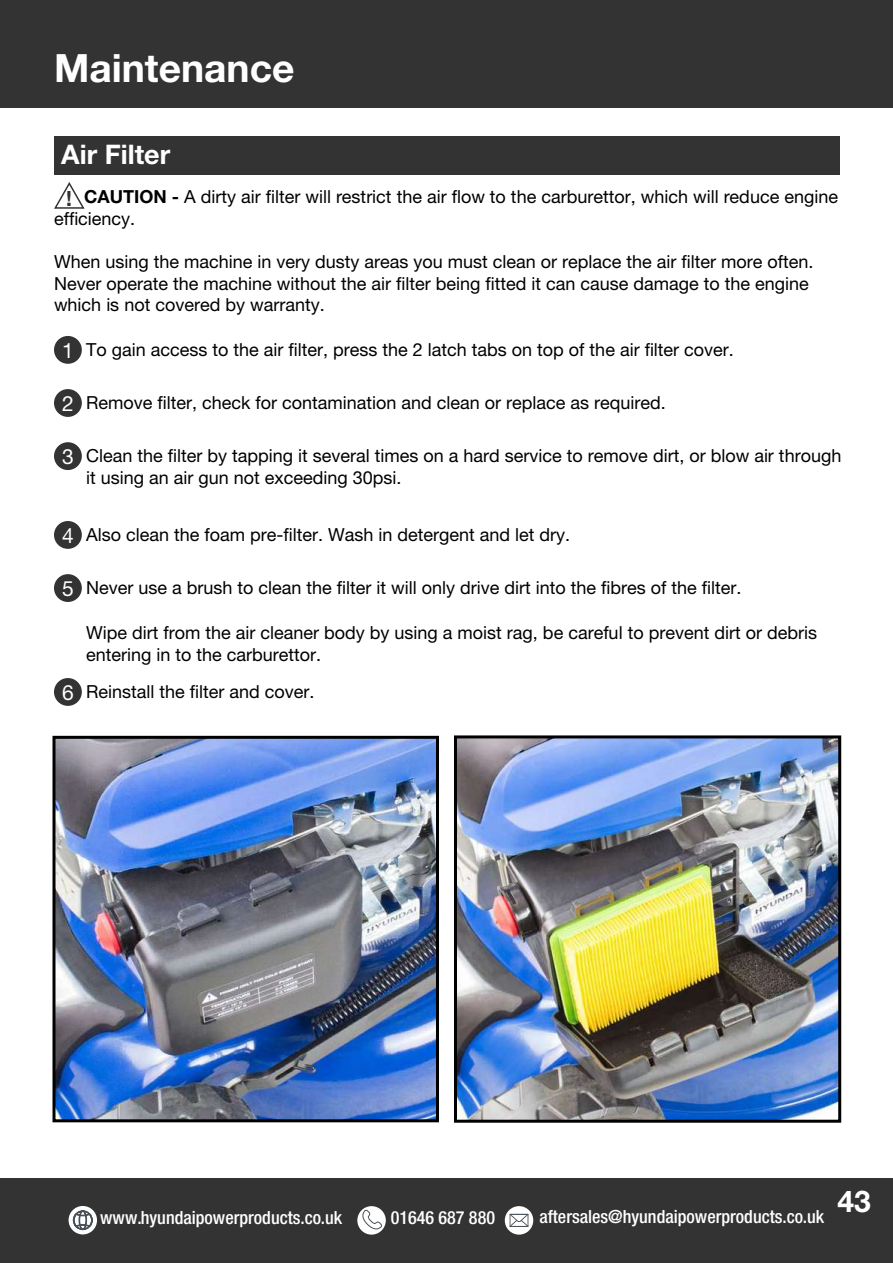
<style>
.page{position:relative;width:893px;height:1263px;background:#fff}
.page>*{position:absolute;margin:0;border:0;box-sizing:border-box;transform-origin:0 0}
.t1{font:700 39px "Helvetica Neue LT Pro";color:#fff}
.t2{font:700 30px "Helvetica Neue LT Pro";color:#fff}
.t3{font:700 27px "Helvetica Neue LT Pro";color:#fff}
.t4{font:21px "Helvetica Neue LT Pro";color:#fff}
.t5{font:700 21px "Helvetica Neue LT Pro";color:#323332}
.t6{font:500 condensed 18.15px "Helvetica Neue LT Pro";color:#fff}
.t7{font:18px/21.6px "Helvetica Neue LT Pro";color:#000}
.s1{font-weight:700}
.s2{font-size:21px;color:#fff}
</style>
<div class="page">
<div style="left:0;top:1178px;width:893px;height:85px;background:#323332"></div>
<div style="left:69px;top:1206px;width:28px;height:28px;background:#fff;border-radius:50%"></div>
<svg style="left:505px;top:1206px;width:28px;height:28px"></svg>
<svg style="left:510px;top:1214px;width:18px;height:13px"></svg>
<div style="left:357px;top:1206px;width:29px;height:28px;background:#fff;border-radius:50%"></div>
<svg style="left:73px;top:1210px;width:20px;height:20px"></svg>
<svg style="left:360px;top:1208px;width:22px;height:22px"></svg>
<div style="left:0;top:0;width:893px;height:107px;background:#323332"></div>
<div style="left:54px;top:136px;width:785px;height:39px;background:#323332"></div>
<div style="left:54px;top:336px;width:28px;height:28px;background:#323332;border-radius:50%"></div>
<div style="left:54px;top:389px;width:28px;height:28px;background:#323332;border-radius:50%"></div>
<div style="left:54px;top:442px;width:28px;height:28px;background:#323332;border-radius:50%"></div>
<div style="left:54px;top:521px;width:28px;height:28px;background:#323332;border-radius:50%"></div>
<div style="left:54px;top:574px;width:28px;height:28px;background:#323332;border-radius:50%"></div>
<div style="left:54px;top:678px;width:28px;height:28px;background:#323332;border-radius:50%"></div>
<svg style="left:54px;top:182px;width:31px;height:27px"></svg>
<img style="left:458px;top:739px;width:379px;height:380px">
<div style="left:454px;top:735px;width:387px;height:388px;border:3px solid #000"></div>
<img style="left:56px;top:740px;width:379px;height:378px">
<div style="left:52px;top:736px;width:387px;height:386px;border:3px solid #000"></div>
<h1 class="t1" style="left:54px;top:44px;width:242px">Maintenance</h1>
<h3 class="t3" style="left:61px;top:138px;width:110px">Air Filter</h3>
<p class="t7" style="left:54px;top:186px;width:785px;text-indent:30px"><span class="s1">CAUTION -</span> A dirty air filter will restrict the air flow to the carburettor, which will reduce engine efficiency.</p>
<p class="t7" style="left:54px;top:250px;width:761px">When using the machine in very dusty areas you must clean or replace the air filter more often.<br>Never operate the machine without the air filter being fitted it can cause damage to the engine which is not covered by warranty.</p>
<p class="t5" style="left:66px;top:185px;width:7px">!</p>
<p class="t7" style="left:62px;top:338px;width:673px"><span class="s2">1</span> To gain access to the air filter, press the 2 latch tabs on top of the air filter cover.</p>
<p class="t7" style="left:62px;top:391px;width:605px"><span class="s2">2</span> Remove filter, check for contamination and clean or replace as required.</p>
<p class="t7" style="left:86px;top:444px;width:757px;line-height:22.5px">Clean the filter by tapping it several times on a hard service to remove dirt, or blow air through it using an air gun not exceeding 30psi.</p>
<p class="t4" style="left:62px;top:444px;width:13px">3</p>
<p class="t7" style="left:62px;top:523px;width:510px"><span class="s2">4</span> Also clean the foam pre-filter. Wash in detergent and let dry.</p>
<p class="t7" style="left:86px;top:576px;width:657px">Never use a brush to clean the filter it will only drive dirt into the fibres of the filter.</p>
<p class="t7" style="left:86px;top:621px;width:732px;line-height:22.5px">Wipe dirt from the air cleaner body by using a moist rag, be careful to prevent dirt or debris entering in to the carburettor.</p>
<p class="t4" style="left:62px;top:576px;width:13px">5</p>
<p class="t7" style="left:62px;top:680px;width:254px"><span class="s2">6</span> Reinstall the filter and cover.</p>
<p class="t6" style="left:100px;top:1206px;width:244px">www.hyundaipowerproducts.co.uk</p>
<p class="t6" style="left:391px;top:1206px;width:106px">01646 687 880</p>
<p class="t6" style="left:539px;top:1206px;width:286px">aftersales@hyundaipowerproducts.co.uk</p>
<h2 class="t2" style="left:837px;top:1182px;width:35px">43</h2>
</div>
